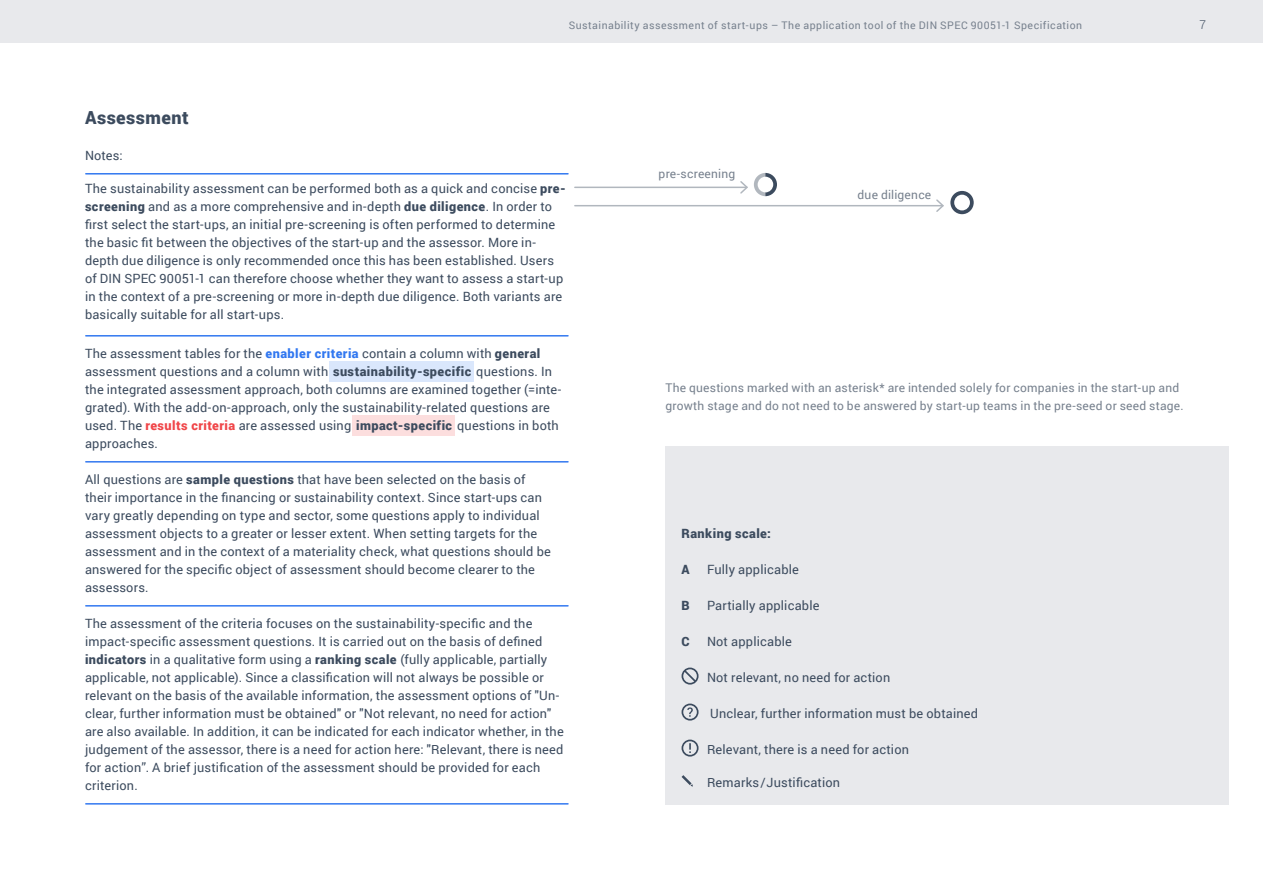
<style>
.page{position:relative;width:1263px;height:893px;background:#fff}
.page>*{position:absolute;margin:0;border:0;box-sizing:border-box;transform-origin:0 0}
.Headline_1_anthrazit{font:900 18px "Roboto";letter-spacing:.025em;color:#3c4b5e}
.Text_anthrazit{font:12.75px/18px "Roboto";letter-spacing:.015em;color:#3c4b5e}
.Text_anthrazit-2{font:900 12.75px "Roboto";letter-spacing:.035em;color:#3c4b5e}
.Text_anthrazit-3{font:12px/18px "Roboto";letter-spacing:.02em;color:#77818e}
.t1{font:300 12px "Roboto";color:#3c4b5e}
.t2{font:10.5px "Roboto";letter-spacing:.045em;color:#77818e}
.s1{font-weight:900}
.s2{font-weight:900;color:#3278f0}
.s3{font-weight:900;color:#f04649}
</style>
<div class="page">
<div style="left:0;top:0;width:1263px;height:43px;background:#e8e9ec"></div>
<div style="left:353px;top:415px;width:102px;height:21px;background:#fcdede"></div>
<div style="left:330px;top:362px;width:144px;height:20px;background:#dae7fc"></div>
<div style="left:665px;top:446px;width:564px;height:359px;background:#e8e9ec"></div>
<hr style="left:86px;top:173px;width:482px;height:2px;background:#3278f0">
<hr style="left:86px;top:335px;width:482px;height:2px;background:#3278f0">
<hr style="left:86px;top:461px;width:482px;height:2px;background:#3278f0">
<hr style="left:86px;top:605px;width:482px;height:2px;background:#3278f0">
<hr style="left:86px;top:803px;width:482px;height:2px;background:#3278f0">
<svg style="left:681px;top:668px;width:17px;height:17px"></svg>
<svg style="left:681px;top:704px;width:17px;height:17px"></svg>
<svg style="left:681px;top:740px;width:17px;height:17px"></svg>
<svg style="left:681px;top:775px;width:12px;height:12px"></svg>
<hr style="left:575px;top:187px;width:172px;height:1px;background:#b1b7be">
<svg style="left:739px;top:173px;width:38px;height:23px"></svg>
<hr style="left:575px;top:205px;width:368px;height:1px;background:#b1b7be">
<svg style="left:935px;top:191px;width:39px;height:23px"></svg>
<p class="t2" style="left:569px;top:18px;width:515px">Sustainability assessment of start-ups – The application tool of the DIN SPEC 90051-1 Specification</p>
<p class="t1" style="left:1199px;top:16px;width:8px">7</p>
<p class="Headline_1_anthrazit" style="left:85px;top:104px;width:105px">Assessment</p>
<p class="Text_anthrazit" style="left:85px;top:146px;width:39px">Notes:</p>
<p class="Text_anthrazit" style="left:85px;top:179px;width:482px">The sustainability assessment can be performed both as a quick and concise <span class="s1">pre&shy;screening</span> and as a more comprehensive and in-depth <span class="s1">due diligence</span>. In order to first select the start-ups, an initial pre-screening is often performed to determine the basic fit between the objectives of the start-up and the assessor. More in&shy;depth due diligence is only recommended once this has been established. Users of DIN SPEC 90051-1 can therefore choose whether they want to assess a start-up in the context of a pre-screening or more in-depth due diligence. Both variants are basically suitable for all start-ups.</p>
<p class="Text_anthrazit" style="left:85px;top:344px;width:478px">The assessment tables for the <span class="s2">enabler criteria</span> contain a column with <span class="s1">general </span>assessment questions and a column with <span class="s1">sustainability-specific</span> questions. In the integrated assessment approach, both columns are examined together (=inte&shy;grated). With the add-on-approach, only the sustainability-related questions are used. The <span class="s3">results criteria</span> are assessed using <span class="s1">impact-specific</span> questions in both approaches.</p>
<p class="Text_anthrazit" style="left:85px;top:470px;width:467px">All questions are <span class="s1">sample questions</span> that have been selected on the basis of their importance in the financing or sustainability context. Since start-ups can vary greatly depending on type and sector, some questions apply to individual assessment objects to a greater or lesser extent. When setting targets for the assessment and in the context of a materiality check, what questions should be answered for the specific object of assessment should become clearer to the assessors.</p>
<p class="Text_anthrazit" style="left:85px;top:614px;width:480px">The assessment of the criteria focuses on the sustainability-specific and the impact-specific assessment questions. It is carried out on the basis of defined <span class="s1">indicators</span> in a qualitative form using a <span class="s1">ranking scale</span> (fully applicable, partially applicable, not applicable). Since a classification will not always be possible or relevant on the basis of the available information, the assessment options of "Un&shy;clear, further information must be obtained" or "Not relevant, no need for action" are also available. In addition, it can be indicated for each indicator whether, in the judgement of the assessor, there is a need for action here: "Relevant, there is need for action”. A brief justification of the assessment should be provided for each criterion.</p>
<p class="Text_anthrazit-3" style="left:659px;top:165px;width:78px">pre-screening</p>
<p class="Text_anthrazit-3" style="left:857px;top:185px;width:75px">due diligence</p>
<p class="Text_anthrazit-3" style="left:665px;top:378px;width:520px">The questions marked with an asterisk* are intended solely for companies in the start-up and growth stage and do not need to be answered by start-up teams in the pre-seed or seed stage.</p>
<p class="Text_anthrazit-2" style="left:681px;top:524px;width:91px">Ranking scale:</p>
<p class="Text_anthrazit-2" style="left:681px;top:560px;width:10px">A</p>
<p class="Text_anthrazit" style="left:707px;top:560px;width:93px">Fully applicable</p>
<p class="Text_anthrazit-2" style="left:681px;top:596px;width:10px">B</p>
<p class="Text_anthrazit" style="left:707px;top:596px;width:114px">Partially applicable</p>
<p class="Text_anthrazit-2" style="left:681px;top:632px;width:10px">C</p>
<p class="Text_anthrazit" style="left:707px;top:632px;width:86px">Not applicable</p>
<p class="Text_anthrazit" style="left:707px;top:668px;width:185px">Not relevant, no need for action</p>
<p class="Text_anthrazit" style="left:710px;top:704px;width:269px">Unclear, further information must be obtained</p>
<p class="Text_anthrazit" style="left:707px;top:740px;width:203px">Relevant, there is a need for action</p>
<p class="Text_anthrazit" style="left:707px;top:773px;width:135px">Remarks/Justification</p>
</div>
